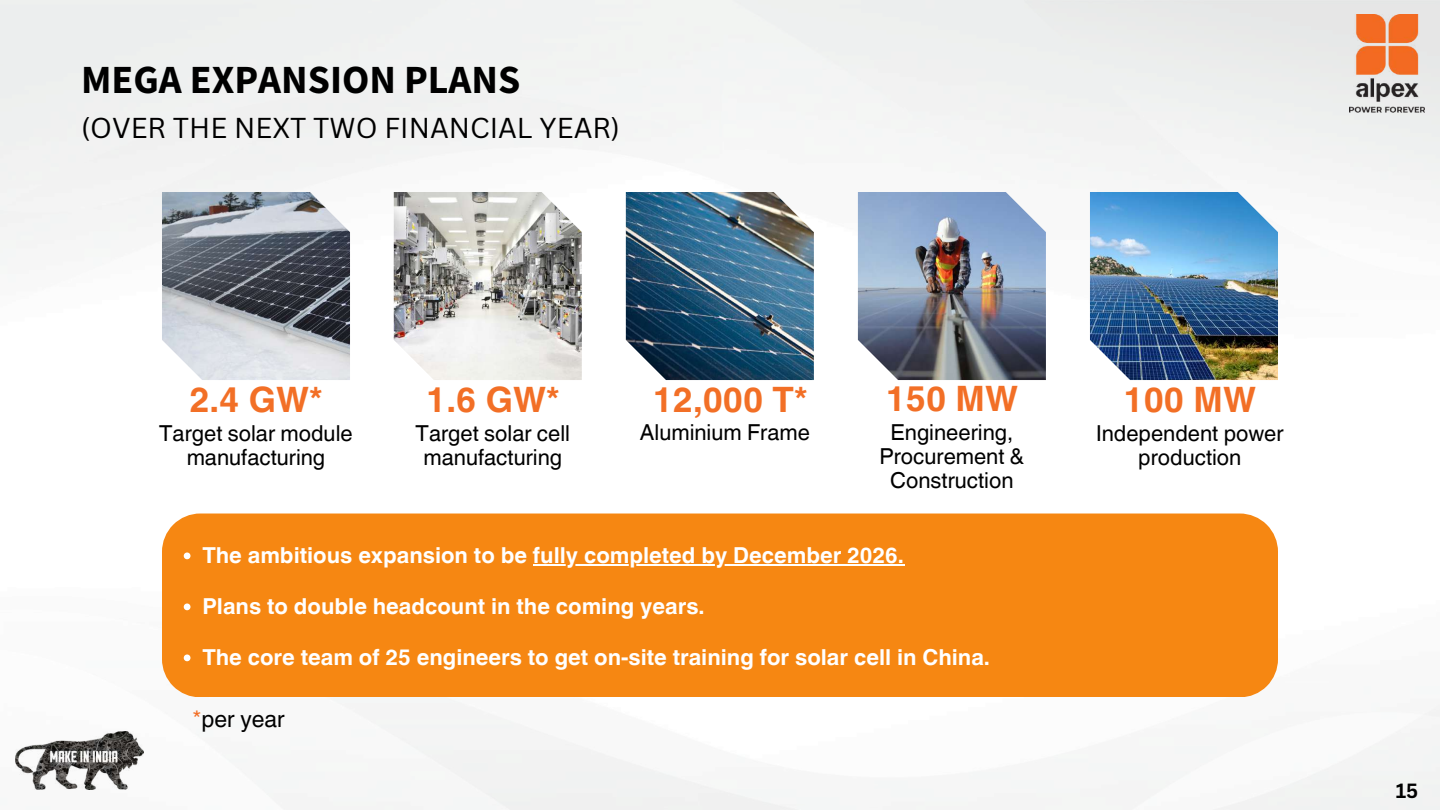
<style>
.page{position:relative;width:1440px;height:810px;background:#fff}
.page>*{position:absolute;margin:0;border:0;box-sizing:border-box;transform-origin:0 0}
.t1{font:700 40px "Source Sans Pro";color:#000}
.t2{font:700 35px "Helvetica World";color:#f26f26}
.t3{font:28px "Canva Sans";color:#000}
.t4{font:23px "Helvetica World";color:#000}
.t5{font:700 22px "Helvetica World";color:#fff}
.t6{font:22px/24px "Helvetica World";color:#000;text-align:center}
.t7{font:700 20px "Canva Sans";color:#010101}
.s1{color:#f26f26}
</style>
<div class="page">
<img style="left:0;top:0;width:1440px;height:810px">
<img style="left:858px;top:192px;width:188px;height:188px">
<img style="left:626px;top:192px;width:188px;height:188px">
<img style="left:1090px;top:192px;width:188px;height:188px">
<img style="left:162px;top:192px;width:188px;height:188px">
<img style="left:394px;top:192px;width:188px;height:188px">
<div style="left:162px;top:514px;width:1116px;height:183px;background:#f68712"></div>
<svg style="left:184px;top:553px;width:6px;height:6px"></svg>
<hr style="left:533px;top:565px;width:371px;height:1px;background:#fff">
<svg style="left:184px;top:604px;width:6px;height:6px"></svg>
<svg style="left:184px;top:655px;width:6px;height:6px"></svg>
<img style="left:1350px;top:14px;width:74px;height:98px">
<img style="left:15px;top:731px;width:129px;height:59px">
<h1 class="t1" style="left:81px;top:54px;width:441px">MEGA EXPANSION PLANS</h1>
<p class="t3" style="left:81px;top:108px;width:541px">(OVER THE NEXT TWO FINANCIAL YEAR)</p>
<h2 class="t2" style="left:189px;top:371px;width:135px">2.4 GW*</h2>
<p class="t6" style="left:159px;top:422px;width:195px">Target solar module manufacturing</p>
<h2 class="t2" style="left:426px;top:371px;width:135px">1.6 GW*</h2>
<p class="t6" style="left:416px;top:422px;width:156px">Target solar cell manufacturing</p>
<h2 class="t2" style="left:653px;top:371px;width:156px">12,000 T*</h2>
<p class="t6" style="left:640px;top:421px;width:172px">Aluminium Frame</p>
<h2 class="t2" style="left:886px;top:370px;width:134px">150 MW</h2>
<p class="t6" style="left:880px;top:421px;width:146px">Engineering,<br>Procurement &amp;<br>Construction</p>
<p class="t5" style="left:202px;top:537px;width:703px">The ambitious expansion to be fully completed by December 2026.</p>
<p class="t5" style="left:202px;top:588px;width:504px">Plans to double headcount in the coming years.</p>
<p class="t5" style="left:202px;top:639px;width:789px">The core team of 25 engineers to get on-site training for solar cell in China.</p>
<p class="t4" style="left:193px;top:706px;width:94px"><span class="s1">*</span>per year</p>
<h2 class="t2" style="left:1124px;top:371px;width:134px">100 MW</h2>
<p class="t6" style="left:1096px;top:422px;width:189px">Independent power production</p>
<p class="t7" style="left:1396px;top:776px;width:24px">15</p>
</div>
